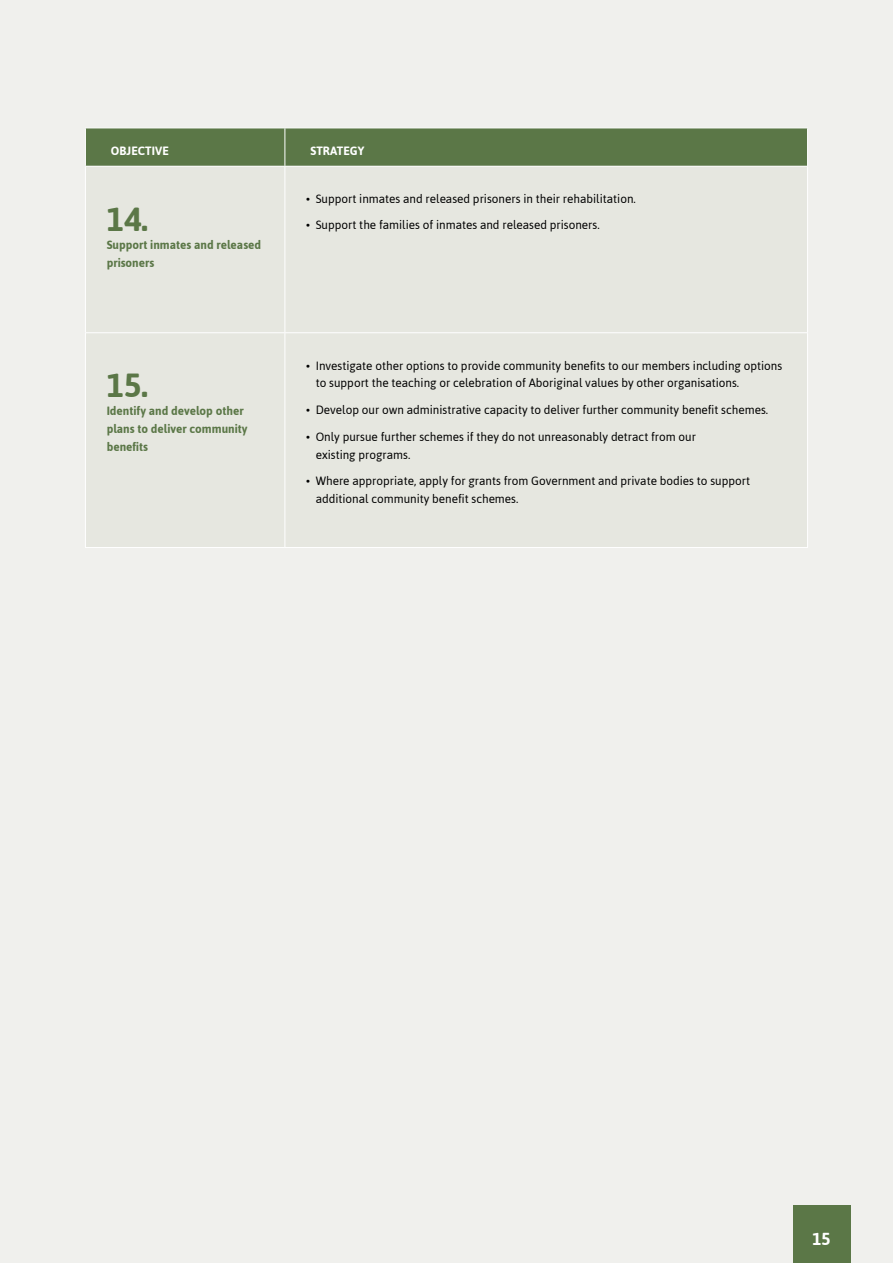
<style>
.page{position:relative;width:893px;height:1263px;background:#f0f0ed}
.page>*{position:absolute;margin:0;border:0;box-sizing:border-box;transform-origin:0 0}
.t1{font:700 37.5px "Jaldi";color:#5b7747}
.t2{font:700 19.5px "Jaldi";color:#fff}
.t3{font:13.5px/18px "Jaldi";color:#000}
.t4{font:700 13.5px/18px "Jaldi";color:#5b7747}
.t5{font:700 13.5px "Jaldi";letter-spacing:.005em;color:#fff}
</style>
<div class="page">
<div style="left:86px;top:129px;width:721px;height:37px;background:#5b7747"></div>
<div style="left:86px;top:167px;width:721px;height:380px;background:#e6e7e0"></div>
<hr style="left:85px;top:128px;width:200px;height:1px;background:#fff">
<hr style="left:85px;top:128px;width:1px;height:38px;background:#fff">
<hr style="left:285px;top:128px;width:523px;height:1px;background:#fff">
<hr style="left:85px;top:166px;width:200px;height:1px;background:#fff">
<hr style="left:85px;top:167px;width:1px;height:166px;background:#fff">
<hr style="left:285px;top:166px;width:522px;height:1px;background:#fff">
<hr style="left:85px;top:333px;width:1px;height:214px;background:#fff">
<hr style="left:285px;top:128px;width:1px;height:38px;background:#fff">
<hr style="left:807px;top:128px;width:1px;height:38px;background:#fff">
<hr style="left:285px;top:167px;width:1px;height:165px;background:#fff">
<hr style="left:807px;top:166px;width:1px;height:166px;background:#fff">
<hr style="left:86px;top:332px;width:199px;height:1px;background:#fff">
<hr style="left:285px;top:332px;width:523px;height:1px;background:#fff">
<hr style="left:285px;top:333px;width:1px;height:214px;background:#fff">
<hr style="left:807px;top:333px;width:1px;height:214px;background:#fff">
<hr style="left:85px;top:547px;width:200px;height:1px;background:#fff">
<hr style="left:285px;top:547px;width:523px;height:1px;background:#fff">
<div style="left:793px;top:1205px;width:57px;height:58px;background:#5b7747"></div>
<p class="t5" style="left:111px;top:142px;width:59px">OBJECTIVE</p>
<p class="t5" style="left:310px;top:142px;width:55px">STRATEGY</p>
<p class="t1" style="left:107px;top:196px;width:43px">14.</p>
<p class="t4" style="left:107px;top:235px;width:156px">Support inmates and released prisoners</p>
<p class="t1" style="left:107px;top:362px;width:43px">15.</p>
<p class="t4" style="left:107px;top:401px;width:142px">Identify and develop other plans to deliver community benefits</p>
<p class="t3" style="left:306px;top:189px;width:331px">• Support inmates and released prisoners in their rehabilitation.</p>
<p class="t3" style="left:306px;top:216px;width:295px">• Support the families of inmates and released prisoners.</p>
<p class="t3" style="left:316px;top:356px;width:468px;text-indent:-10px">• Investigate other options to provide community benefits to our members including options to support the teaching or celebration of Aboriginal values by other organisations.</p>
<p class="t3" style="left:306px;top:400px;width:463px">• Develop our own administrative capacity to deliver further community benefit schemes.</p>
<p class="t3" style="left:316px;top:427px;width:382px;text-indent:-10px">• Only pursue further schemes if they do not unreasonably detract from our existing programs.</p>
<p class="t3" style="left:316px;top:471px;width:436px;text-indent:-10px">• Where appropriate, apply for grants from Government and private bodies to support additional community benefit schemes.</p>
<p class="t2" style="left:812px;top:1227px;width:20px">15</p>
</div>
